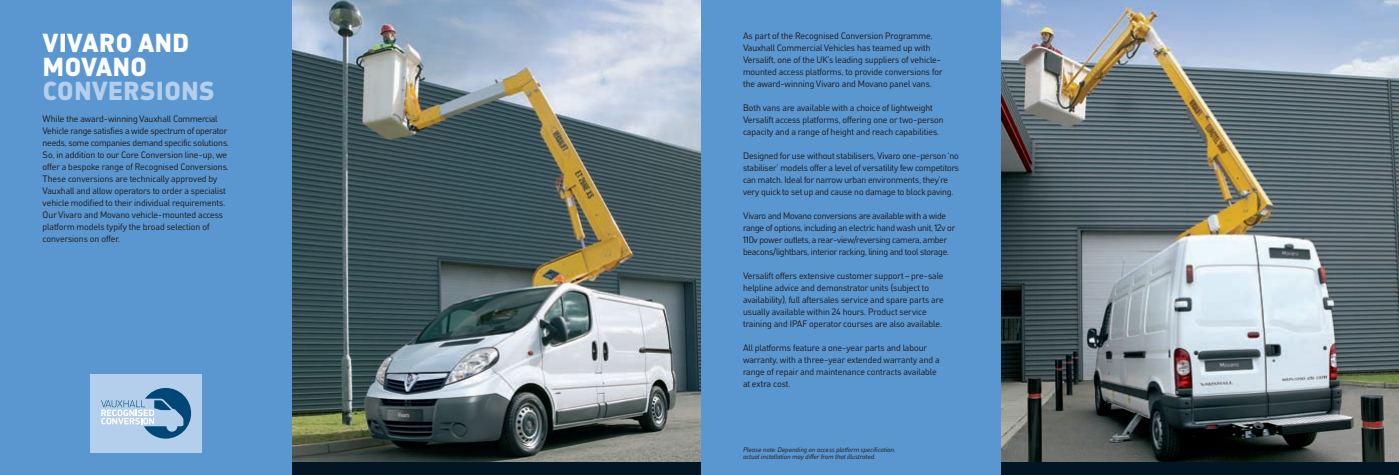
<style>
.page{position:relative;width:1399px;height:475px;background:#fff}
.page>*{position:absolute;margin:0;border:0;box-sizing:border-box;transform-origin:0 0}
.t1{font:900 25px/24px "Vauxhall";color:#fff}
.t2{font:900 25px "Vauxhall";color:#b4cfec}
.t3{font:9px/12px "Vauxhall";color:#231f20}
.t4{font:9px/12px "Vauxhall";letter-spacing:-.02em;color:#231f20}
.t5{font:italic 6.5px/7.5px "Vauxhall";color:#231f20}
</style>
<div class="page">
<div style="left:700px;top:0;width:301px;height:475px;background:#5a97d1"></div>
<div style="left:0;top:0;width:292px;height:475px;background:#5a97d1"></div>
<img style="left:292px;top:0;width:408px;height:462px">
<img style="left:1001px;top:0;width:398px;height:462px">
<div style="left:90px;top:374px;width:112px;height:79px;background:#b4cfec"></div>
<svg style="left:101px;top:388px;width:90px;height:51px"></svg>
<div style="left:292px;top:462px;width:408px;height:13px;background:#011622"></div>
<div style="left:1001px;top:462px;width:398px;height:13px;background:#011622"></div>
<h1 class="t1" style="left:43px;top:34px;width:148px">VIVARO AND<br>MOVANO</h1>
<h1 class="t2" style="left:43px;top:82px;width:174px">CONVERSIONS</h1>
<p class="t3" style="left:43px;top:114px;width:188px">While the award-winning Vauxhall Commercial Vehicle range satisfies a wide spectrum of operator needs, some companies demand specific solutions.<br>So, in addition to our Core Conversion line-up, we offer a bespoke range of Recognised Conversions.<br>These conversions are technically approved by Vauxhall and allow operators to order a specialist vehicle modified to their individual requirements.<br>Our Vivaro and Movano vehicle-mounted access platform models typify the broad selection of conversions on offer.</p>
<p class="t3" style="left:743px;top:31px;width:201px">As part of the Recognised Conversion Programme, Vauxhall Commercial Vehicles has teamed up with Versalift, one of the UK’s leading suppliers of vehicle&shy;mounted access platforms, to provide conversions for the award-winning Vivaro and Movano panel vans.</p>
<p class="t3" style="left:743px;top:103px;width:202px">Both vans are available with a choice of lightweight<br>Versalift access platforms, offering one or two-person capacity and a range of height and reach capabilities.</p>
<p class="t3" style="left:743px;top:151px;width:218px">Designed for use without stabilisers, Vivaro one-person ‘no stabiliser’ models offer a level of versatility few competitors can match. Ideal for narrow urban environments, they’re very quick to set up and cause no damage to block paving.</p>
<p class="t4" style="left:743px;top:211px;width:214px">Vivaro and Movano conversions are available with a wide range of options, including an electric hand wash unit, 12v or 110v power outlets, a rear-view/reversing camera, amber beacons/lightbars, interior racking, lining and tool storage.</p>
<p class="t3" style="left:743px;top:271px;width:202px">Versalift offers extensive customer support – pre-sale helpline advice and demonstrator units (subject to availability), full aftersales service and spare parts are usually available within 24 hours. Product service training and IPAF operator courses are also available.</p>
<p class="t3" style="left:743px;top:343px;width:198px">All platforms feature a one-year parts and labour warranty, with a three-year extended warranty and a range of repair and maintenance contracts available at extra cost.</p>
<p class="t5" style="left:743px;top:446px;width:154px">Please note: Depending on access platform specification, actual installation may differ from that illustrated.</p>
</div>
